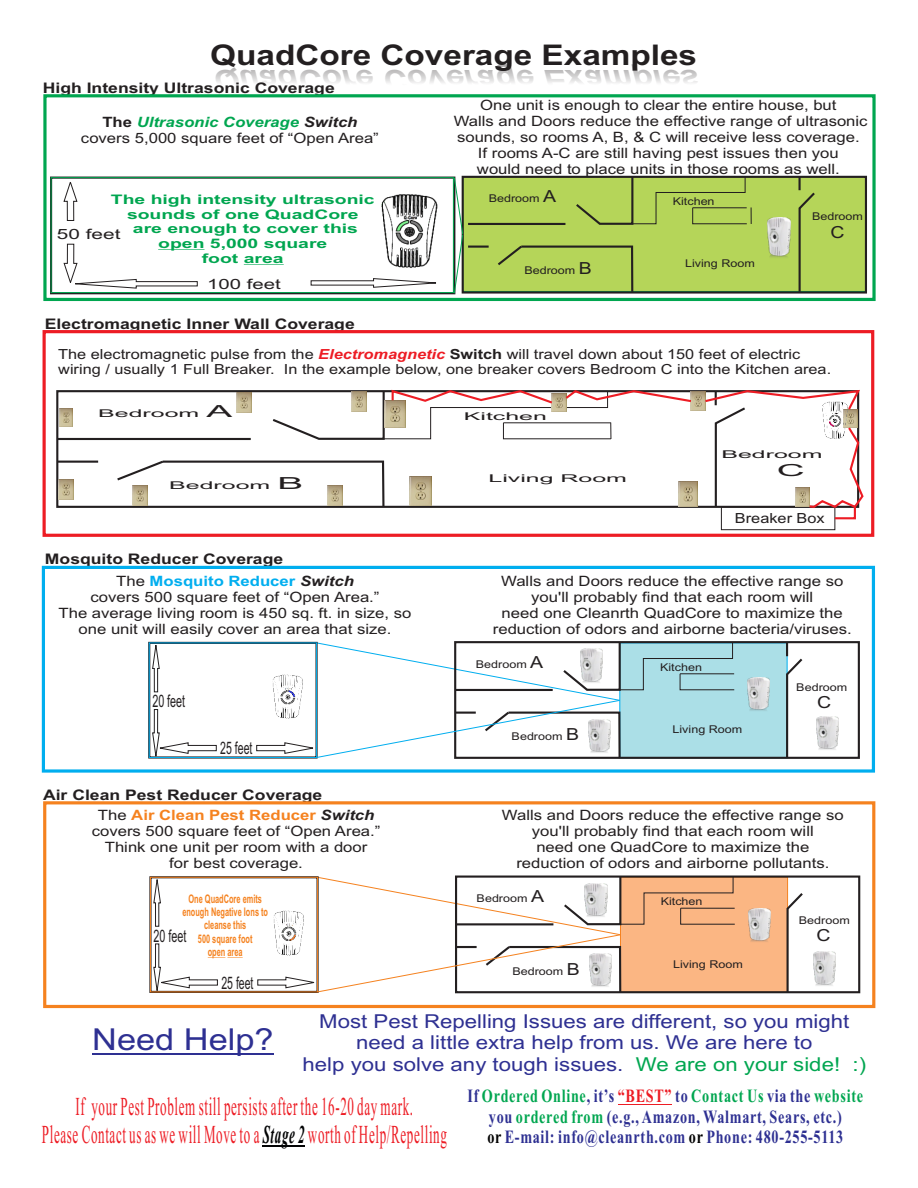
<style>
.page{position:relative;width:918px;height:1188px;background:#fff}
.page>*{position:absolute;margin:0;border:0;box-sizing:border-box;transform-origin:0 0}
.t1{font:30.15px "Arial";color:#2e3092;scale:1.14 1}
.t2{font:700 28.5px "Arial";color:#231f20;scale:1.17 1}
.t3{font:25.8px/28.7px "Times New Roman";letter-spacing:.05em;color:#ed1c24;text-align:center;scale:.5 1}
.t4{font:19.2px/21.5px "Arial";color:#2e3092;text-align:center;scale:1.16 1}
.t5{font:700 18.75px/20.7px "Times New Roman";letter-spacing:.05em;color:#2e3092;text-align:center;scale:.76 1}
.t6{font:700 18.75px "Times New Roman";color:#000;scale:.76 1}
.t7{font:17.25px "Arial";color:#231f20;scale:.62 1}
.t8{font:17.25px "Arial";color:#231f20;scale:.61 1}
.t9{font:16.65px "Arial";color:#231f20;scale:1.17 1}
.t10{font:16.65px "Arial";color:#231f20;scale:2.33 1}
.t11{font:700 14.55px "Arial";color:#231f20;scale:1.2 1}
.t12{font:14.25px/15.9px "Arial";color:#231f20;text-align:center;scale:1.17 1}
.t13{font:14.1px "Arial";color:#231f20;scale:1.44 1}
.t14{font:14.1px "Arial";color:#231f20;scale:1.47 1}
.t15{font:13.95px/15.6px "Arial";color:#231f20;scale:1.17 1}
.t16{font:700 13.2px/14.7px "Arial";color:#00a650;text-align:center;scale:1.47 1}
.t17{font:700 11.85px/13.2px "Arial";color:#f5821f;text-align:center;scale:.62 1}
.t18{font:10.65px "Arial";color:#231f20;scale:1.17 1}
.t19{font:10.65px "Arial";color:#231f20;scale:2.33 1}
.s1{font-weight:700}
.s2{font-weight:700;font-style:italic;color:#00a650}
.s3{font-weight:700;font-style:italic}
.s4{font-size:16.65px}
.s5{font-weight:700;font-style:italic;color:#ed1c24}
.s6{font-weight:700;color:#00aeef}
.s7{font-weight:700;color:#f5821f}
.s8{color:#00a650}
.s9{font-weight:700;font-style:italic;color:#020304}
.s10{color:#ed1c24}
.s11{color:#000}
</style>
<div class="page">
<hr style="left:92px;top:1053px;width:182px;height:2px;background:#2e3092">
<hr style="left:263px;top:1146px;width:42px;height:1px;background:#020304">
<hr style="left:618px;top:1104px;width:54px;height:1px;background:#ed1c24">
<div style="left:465px;top:179px;width:399px;height:112px;background:#b5d559"></div>
<div style="left:43px;top:801px;width:832px;height:207px;border:3px solid #f5821f"></div>
<svg style="left:153px;top:879px;width:8px;height:48px"></svg>
<svg style="left:153px;top:943px;width:90px;height:50px"></svg>
<div style="left:150px;top:877px;width:168px;height:115px;border:1px solid #f5821f"></div>
<svg style="left:257px;top:875px;width:548px;height:119px"></svg>
<svg style="left:152px;top:641px;width:8px;height:52px"></svg>
<svg style="left:152px;top:709px;width:65px;height:47px"></svg>
<div style="left:42px;top:566px;width:833px;height:207px;border:3px solid #00aeef"></div>
<div style="left:149px;top:643px;width:168px;height:115px;border:1px solid #00aeef"></div>
<svg style="left:256px;top:641px;width:549px;height:118px"></svg>
<div style="left:462px;top:176px;width:405px;height:118px;border:2px solid #231f20"></div>
<hr style="left:468px;top:223px;width:97px;height:2px;background:#231f20">
<hr style="left:468px;top:246px;width:21px;height:2px;background:#231f20">
<svg style="left:495px;top:244px;width:139px;height:50px;background:#a5c254"></svg>
<svg style="left:797px;top:190px;width:20px;height:104px;background:#a1bd52"></svg>
<svg style="left:310px;top:278px;width:126px;height:10px"></svg>
<svg style="left:63px;top:182px;width:15px;height:39px"></svg>
<svg style="left:63px;top:243px;width:135px;height:46px"></svg>
<hr style="left:158px;top:249px;width:47px;height:1px;background:#00a650">
<hr style="left:244px;top:264px;width:40px;height:1px;background:#00a650">
<div style="left:43px;top:94px;width:833px;height:207px;border:3px solid #00a650"></div>
<div style="left:51px;top:177px;width:403px;height:116px;border:1px solid #00a650"></div>
<div style="left:56px;top:390px;width:803px;height:118px;border:2px solid #231f20"></div>
<hr style="left:57px;top:438px;width:194px;height:2px;background:#231f20">
<hr style="left:57px;top:461px;width:41px;height:2px;background:#231f20">
<svg style="left:115px;top:460px;width:271px;height:48px"></svg>
<div style="left:721px;top:506px;width:114px;height:24px;border:1px solid #231f20"></div>
<img style="left:410px;top:477px;width:22px;height:28px">
<img style="left:679px;top:481px;width:19px;height:25px">
<img style="left:59px;top:480px;width:15px;height:19px">
<img style="left:133px;top:486px;width:15px;height:20px">
<img style="left:327px;top:485px;width:15px;height:20px">
<img style="left:236px;top:393px;width:15px;height:19px">
<img style="left:59px;top:409px;width:14px;height:17px">
<img style="left:693px;top:392px;width:10px;height:19px">
<svg style="left:703px;top:389px;width:161px;height:131px"></svg>
<svg style="left:270px;top:389px;width:423px;height:51px"></svg>
<div style="left:43px;top:330px;width:831px;height:207px;border:3px solid #ed1c24"></div>
<svg style="left:454px;top:177px;width:10px;height:117px"></svg>
<svg style="left:574px;top:175px;width:178px;height:51px;background:#a7c355"></svg>
<hr style="left:798px;top:176px;width:3px;height:14px;background:#231f20">
<img style="left:381px;top:192px;width:74px;height:81px">
<img style="left:768px;top:218px;width:22px;height:41px">
<img style="left:816px;top:401px;width:41px;height:40px">
<img style="left:264px;top:674px;width:49px;height:48px">
<img style="left:816px;top:717px;width:22px;height:33px">
<img style="left:588px;top:719px;width:23px;height:34px">
<img style="left:581px;top:649px;width:22px;height:34px">
<img style="left:747px;top:677px;width:22px;height:35px">
<img style="left:585px;top:883px;width:22px;height:35px">
<img style="left:813px;top:952px;width:22px;height:34px">
<img style="left:265px;top:910px;width:49px;height:48px">
<img style="left:749px;top:908px;width:22px;height:35px">
<img style="left:589px;top:953px;width:22px;height:35px">
<h2 class="t2" style="left:210px;top:44px;width:418px">QuadCore Coverage Examples</h2>
<p class="t11" style="left:43px;top:82px;width:245px">High Intensity Ultrasonic Coverage</p>
<p class="t12" style="left:81px;top:116px;width:256px"><span class="s1">The</span> <span class="s2">Ultrasonic Coverage</span> <span class="s3">Switch </span>covers 5,000 square feet of “Open Area”</p>
<p class="t16" style="left:111px;top:193px;width:181px">The high intensity ultrasonic sounds of one QuadCore are enough to cover this open 5,000 square<br>foot area</p>
<p class="t14" style="left:57px;top:229px;width:45px">50 feet</p>
<p class="t13" style="left:207px;top:278px;width:53px">100 feet</p>
<p class="t11" style="left:45px;top:318px;width:260px">Electromagnetic Inner Wall Coverage</p>
<p class="t12" style="left:454px;top:99px;width:355px">One unit is enough to clear the entire house, but<br>Walls and Doors reduce the effective range of ultrasonic sounds, so rooms A, B, &amp; C will receive less coverage.<br>If rooms A-C are still having pest issues then you<br>would need to place units in those rooms as well.</p>
<p class="t18" style="left:489px;top:194px;width:59px">Bedroom <span class="s4">A</span></p>
<p class="t18" style="left:673px;top:197px;width:37px">Kitchen</p>
<p class="t18" style="left:524px;top:267px;width:59px">Bedroom <span class="s4">B</span></p>
<p class="t18" style="left:685px;top:259px;width:61px">Living Room</p>
<p class="t18" style="left:812px;top:212px;width:45px">Bedroom</p>
<p class="t9" style="left:830px;top:225px;width:14px">C</p>
<p class="t15" style="left:58px;top:347px;width:662px">The electromagnetic pulse from the <span class="s5">Electromagnetic</span> <span class="s1">Switch</span> will travel down about 150 feet of electric wiring / usually 1 Full Breaker. In the example below, one breaker covers Bedroom C into the Kitchen area.</p>
<p class="t19" style="left:98px;top:409px;width:59px">Bedroom <span class="s4">A</span></p>
<p class="t19" style="left:464px;top:412px;width:37px">Kitchen</p>
<p class="t19" style="left:169px;top:482px;width:59px">Bedroom <span class="s4">B</span></p>
<p class="t11" style="left:45px;top:554px;width:200px">Mosquito Reducer Coverage</p>
<p class="t19" style="left:489px;top:474px;width:61px">Living Room</p>
<p class="t19" style="left:721px;top:451px;width:45px">Bedroom</p>
<p class="t10" style="left:777px;top:464px;width:13px">C</p>
<p class="t15" style="left:735px;top:512px;width:78px">Breaker Box</p>
<p class="t12" style="left:59px;top:574px;width:303px">The <span class="s6">Mosquito Reducer</span> <span class="s3">Switch<br></span>covers 500 square feet of “Open Area.”<br>The average living room is 450 sq. ft. in size, so one unit will easily cover an area that size.</p>
<p class="t12" style="left:493px;top:574px;width:308px">Walls and Doors reduce the effective range so you'll probably find that each room will<br>need one Cleanrth QuadCore to maximize the reduction of odors and airborne bacteria/viruses.</p>
<p class="t7" style="left:152px;top:695px;width:54px">20 feet</p>
<p class="t8" style="left:220px;top:742px;width:54px">25 feet</p>
<p class="t18" style="left:476px;top:660px;width:59px">Bedroom <span class="s4">A</span></p>
<p class="t18" style="left:660px;top:663px;width:37px">Kitchen</p>
<p class="t18" style="left:512px;top:733px;width:59px">Bedroom <span class="s4">B</span></p>
<p class="t18" style="left:673px;top:725px;width:61px">Living Room</p>
<p class="t18" style="left:796px;top:683px;width:45px">Bedroom</p>
<p class="t9" style="left:817px;top:696px;width:14px">C</p>
<p class="t11" style="left:43px;top:789px;width:234px">Air Clean Pest Reducer Coverage</p>
<p class="t12" style="left:92px;top:809px;width:248px">The <span class="s7">Air Clean Pest Reducer</span> <span class="s3">Switch </span>covers 500 square feet of “Open Area.”<br>Think one unit per room with a door<br>for best coverage.</p>
<p class="t12" style="left:502px;top:809px;width:294px">Walls and Doors reduce the effective range so you'll probably find that each room will<br>need one QuadCore to maximize the reduction of odors and airborne pollutants.</p>
<p class="t17" style="left:182px;top:893px;width:140px">One QuadCore emits enough Negative Ions to cleanse this<br>500 square foot<br>open area</p>
<p class="t7" style="left:154px;top:929px;width:54px">20 feet</p>
<p class="t8" style="left:221px;top:976px;width:54px">25 feet</p>
<h1 class="t1" style="left:92px;top:1029px;width:161px">Need Help?</h1>
<p class="t18" style="left:477px;top:895px;width:59px">Bedroom <span class="s4">A</span></p>
<p class="t18" style="left:661px;top:898px;width:37px">Kitchen</p>
<p class="t18" style="left:512px;top:967px;width:59px">Bedroom <span class="s4">B</span></p>
<p class="t18" style="left:673px;top:960px;width:61px">Living Room</p>
<p class="t18" style="left:799px;top:916px;width:45px">Bedroom</p>
<p class="t9" style="left:816px;top:929px;width:14px">C</p>
<h3 class="t4" style="left:303px;top:1012px;width:487px">Most Pest Repelling Issues are different, so you might need a little extra help from us. We are here to<br>help you solve any tough issues. <span class="s8">We are on your side! :)</span></h3>
<h3 class="t3" style="left:42px;top:1094px;width:812px">If your Pest Problem still persists after the 16-20 day mark.<br>Please Contact us as we will Move to a <span class="s9">Stage 2</span> worth of Help/Repelling</h3>
<h3 class="t5" style="left:468px;top:1087px;width:522px">If <span class="s8">Ordered Online</span>, it’s <span class="s10">“BEST”</span> to <span class="s8">Contact Us</span> via the <span class="s8">website </span>you <span class="s8">ordered from</span> (e.g., Amazon, Walmart, Sears, etc.)<br><span class="s11">or</span> E-mail: info@cleanrth.com Phone: 480-255-5113</h3>
<h3 class="t6" style="left:689px;top:1131px;width:20px">or</h3>
</div>
